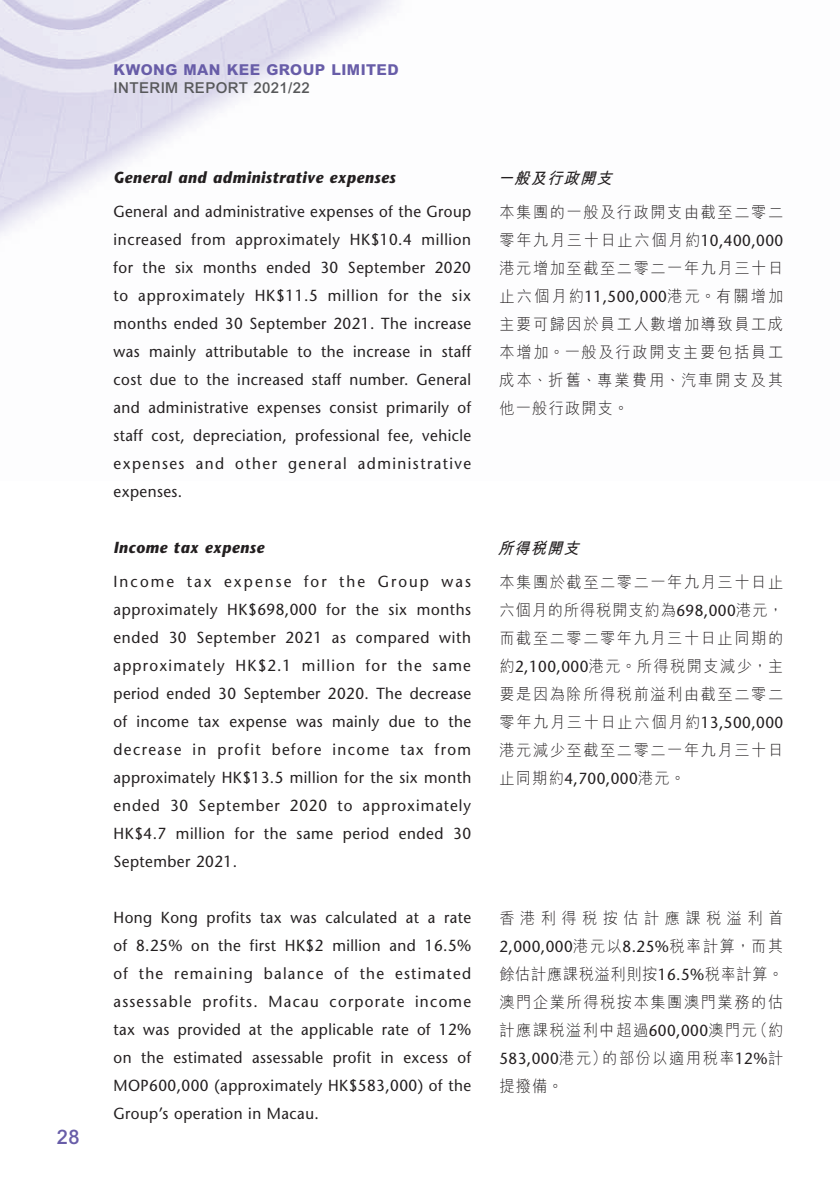
<style>
.page{position:relative;width:840px;height:1191px;background:#fff}
.page>*{position:absolute;margin:0;border:0;box-sizing:border-box;transform-origin:0 0}
.t1{font:500 20px "Arial MT Std";color:#685da8}
.t2{font:500 16px/28px "Stone Sans Std";letter-spacing:.03em;color:#231f20;text-align:justify;scale:.95 1}
.t3{font:300 16px/28px "M Hei HK";letter-spacing:.105em;color:#231f20;text-align:justify;scale:.95 1}
.t4{font:italic 700 16px "Stone Sans Std";letter-spacing:.03em;color:#231f20;scale:.95 1}
.t5{font:300 16px "M Hei HK";letter-spacing:.36em;color:#231f20;scale:.95 1}
.t6{font:italic 700 16px "M Hei HK";color:#231f20;scale:.95 1}
.t7{font:800 15px "Arial MT Std";letter-spacing:.03em;color:#685da8}
.t8{font:500 15px "Arial MT Std";letter-spacing:.03em;color:#57585a}
.s1{font-family:"Stone Sans Std";font-weight:500}
.s2{font-family:"M Hei HK";font-weight:300}
</style>
<div class="page">
<img style="left:0;top:0;width:396px;height:234px">
<p class="t1" style="left:57px;top:1125px;width:24px">28</p>
<p class="t7" style="left:113px;top:61px;width:287px">KWONG MAN KEE GROUP LIMITED</p>
<p class="t8" style="left:113px;top:79px;width:198px">INTERIM REPORT 2021/22</p>
<p class="t4" style="left:113px;top:168px;width:298px">General and administrative expenses</p>
<p class="t2" style="left:113px;top:197px;width:378px">General and administrative expenses of the Group increased from approximately HK$10.4 million for the six months ended 30 September 2020 to approximately HK$11.5 million for the six months ended 30 September 2021. The increase was mainly attributable to the increase in staff cost due to the increased staff number. General and administrative expenses consist primarily of staff cost, depreciation, professional fee, vehicle expenses and other general administrative expenses.</p>
<p class="t4" style="left:113px;top:538px;width:160px">Income tax expense</p>
<p class="t2" style="left:113px;top:567px;width:378px">Income tax expense for the Group was approximately HK$698,000 for the six months ended 30 September 2021 as compared with approximately HK$2.1 million for the same period ended 30 September 2020. The decrease of income tax expense was mainly due to the decrease in profit before income tax from approximately HK$13.5 million for the six month ended 30 September 2020 to approximately HK$4.7 million for the same period ended 30<br>September 2021.</p>
<p class="t2" style="left:113px;top:903px;width:378px">Hong Kong profits tax was calculated at a rate of 8.25% on the first HK$2 million and 16.5% of the remaining balance of the estimated assessable profits. Macau corporate income tax was provided at the applicable rate of 12% on the estimated assessable profit in excess of MOP600,000 (approximately HK$583,000) of the Group’s operation in Macau.</p>
<p class="t6" style="left:497px;top:167px;width:127px">一般及行政開支</p>
<p class="t3" style="left:499px;top:198px;width:300px">本集團的一般及行政開支由截至二零二零年九月三十日止六個月約<span class="s1">10,400,000</span>港元增加至截至二零二一年九月三十日止六個月約<span class="s1">11,500,000</span>港元。有關增加主要可歸因於員工人數增加導致員工成本增加。一般及行政開支主要包括員工成本、折舊、專業費用、汽車開支及其他一般行政開支。</p>
<p class="t6" style="left:497px;top:537px;width:93px">所得稅開支</p>
<p class="t3" style="left:499px;top:567px;width:300px">本集團於截至二零二一年九月三十日止六個月的所得稅開支約為<span class="s1">698,000</span>港元，而截至二零二零年九月三十日止同期的約<span class="s1">2,100,000</span>港元。所得稅開支減少，主要是因為除所得稅前溢利由截至二零二零年九月三十日止六個月約<span class="s1">13,500,000</span>港元減少至截至二零二一年九月三十日</p>
<p class="t2" style="left:499px;top:764px;width:197px"><span class="s2">止同期約</span>4,700,000<span class="s2">港元。</span></p>
<p class="t5" style="left:499px;top:907px;width:300px">香港利得稅按估計應課稅溢利首</p>
<p class="t2" style="left:499px;top:932px;width:300px">2,000,000<span class="s2">港元以</span>8.25%<span class="s2">稅率計算，而其</span></p>
<p class="t3" style="left:499px;top:959px;width:300px">餘估計應課稅溢利則按<span class="s1">16.5%</span>稅率計算。澳門企業所得稅按本集團澳門業務的估計應課稅溢利中超過<span class="s1">600,000</span>澳門元（約<span class="s1">583,000</span>港元）的部份以適用稅率<span class="s1">12%</span>計提撥備。</p>
</div>
